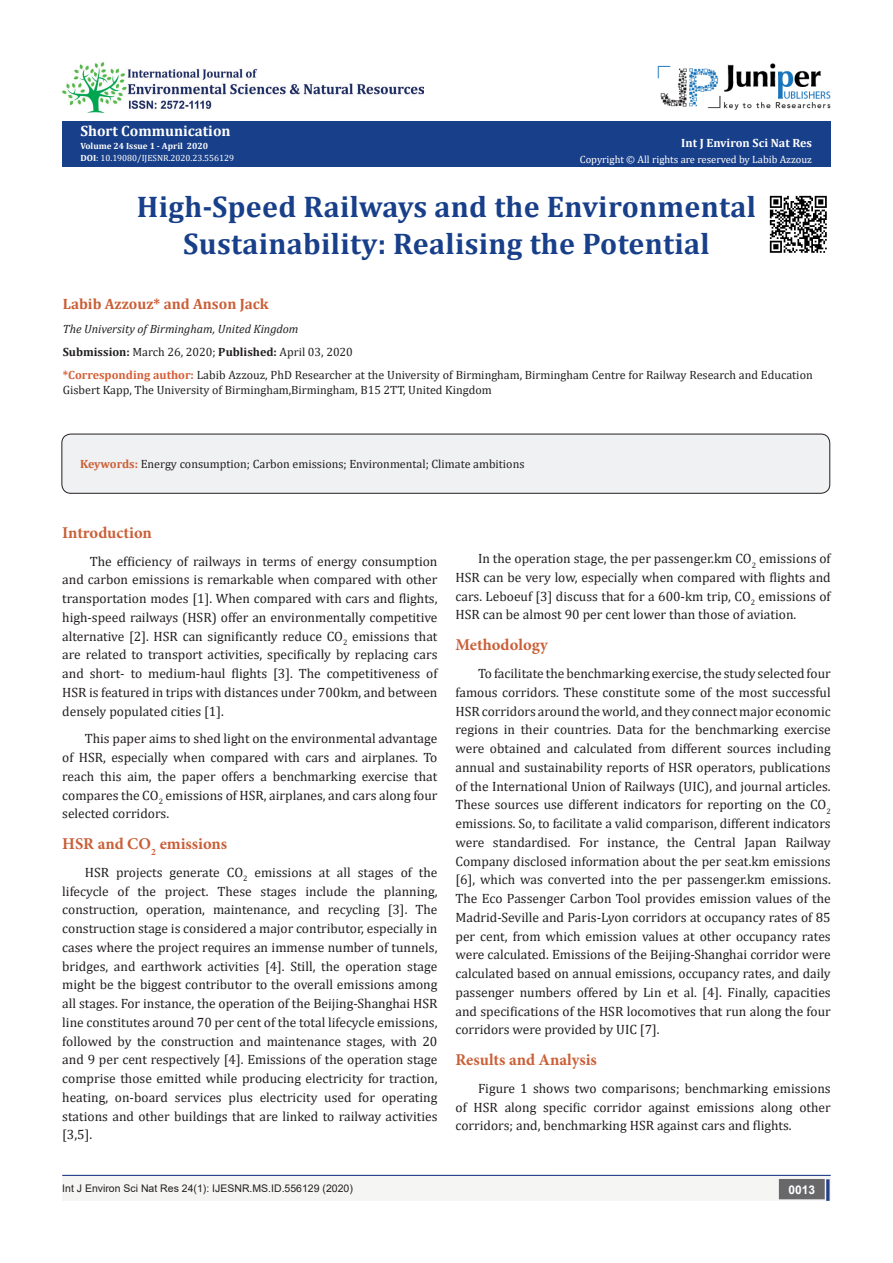
<style>
.page{position:relative;width:893px;height:1263px;background:#fff}
.page>*{position:absolute;margin:0;border:0;box-sizing:border-box;transform-origin:0 0}
.t1{font:700 30px/37.5px "Cambria";letter-spacing:.01em;color:#183f89;text-align:center}
.t2{font:700 16.5px "Minion Pro";color:#ca5f37}
.t3{font:700 15px "Cambria";color:#ca5f37}
.t4{font:700 15px "Cambria";color:#fff}
.t5{font:13.5px/18.8px "Cambria";color:#231f20;text-align:justify}
.t6{font:12px/14.4px "Cambria";color:#231f20}
.t7{font:italic 12px "Cambria";color:#231f20}
.t8{font:700 12px "Cambria";color:#fff}
.t9{font:700 12px "Arial";color:#fff}
.t10{font:10.5px "Arial";color:#231f20}
.t11{font:10.5px "Cambria";color:#fffefc}
.t12{font:9px "Cambria";color:#fff}
.t13{font:700 9px "Cambria";color:#fff}
.s1{font-weight:700}
.s2{font-weight:700;color:#d55e37}
.s3{font-weight:700;color:#ca5f37}
</style>
<div class="page">
<div style="left:62px;top:1175px;width:494px;height:26px;background:#f5f5f4"></div>
<img style="left:657px;top:63px;width:173px;height:47px">
<div style="left:503px;top:1176px;width:328px;height:25px;background:#f5f5f4"></div>
<div style="left:780px;top:1180px;width:44px;height:18px;background:#68676a"></div>
<div style="left:779px;top:1179px;width:46px;height:20px;border:2px solid #68676a"></div>
<div style="left:826px;top:1179px;width:3px;height:22px;background:#253f8e;border:2px solid #253f8e"></div>
<hr style="left:62px;top:1175px;width:769px;height:1px;background:#253f8e">
<img style="left:62px;top:62px;width:362px;height:51px">
<div style="left:62px;top:434px;width:768px;height:59px;background:#f0f1f2;border-radius:9px"></div>
<div style="left:62px;top:434px;width:768px;height:59px;border:1px solid #231f20;border-radius:9px"></div>
<div style="left:62px;top:122px;width:769px;height:45px;background:#183f89"></div>
<img style="left:769px;top:195px;width:58px;height:58px">
<p class="t4" style="left:80px;top:121px;width:152px">Short Communication</p>
<p class="t13" style="left:80px;top:139px;width:129px">Volume 24 Issue 1 - April 2020</p>
<p class="t12" style="left:80px;top:153px;width:155px"><span class="s1">DOI</span>: 10.19080/IJESNR.2020.23.556129</p>
<p class="t8" style="left:681px;top:134px;width:132px">Int J Environ Sci Nat Res</p>
<p class="t11" style="left:580px;top:153px;width:234px">Copyright © All rights are reserved by Labib Azzouz</p>
<p class="t1" style="left:137px;top:187px;width:621px">High-Speed Railways and the Environmental<br>Sustainability: Realising the Potential</p>
<p class="t3" style="left:63px;top:293px;width:207px">Labib Azzouz* and Anson Jack</p>
<p class="t7" style="left:63px;top:320px;width:237px">The University of Birmingham, United Kingdom</p>
<p class="t6" style="left:63px;top:345px;width:292px"><span class="s1">Submission:</span> March 26, 2020; <span class="s1">Published:</span> April 03, 2020</p>
<p class="t6" style="left:63px;top:368px;width:751px"><span class="s2">*Corresponding author:</span> Labib Azzouz, PhD Researcher at the University of Birmingham, Birmingham Centre for Railway Research and Education<br>Gisbert Kapp, The University of Birmingham,Birmingham, B15 2TT, United Kingdom</p>
<p class="t6" style="left:80px;top:457px;width:446px"><span class="s3">Keywords:</span> Energy consumption; Carbon emissions; Environmental; Climate ambitions</p>
<p class="t2" style="left:62px;top:521px;width:91px">Introduction</p>
<p class="t5" style="left:62px;top:551px;width:377px;text-indent:27px">The efficiency of railways in terms of energy consumption and carbon emissions is remarkable when compared with other transportation modes [1]. When compared with cars and flights, high-speed railways (HSR) offer an environmentally competitive alternative [2]. HSR can significantly reduce CO<sub>2</sub> emissions that are related to transport activities, specifically by replacing cars and short- to medium-haul flights [3]. The competitiveness of HSR is featured in trips with distances under 700km, and between densely populated cities [1].</p>
<p class="t5" style="left:62px;top:729px;width:377px;text-indent:22px">This paper aims to shed light on the environmental advantage of HSR, especially when compared with cars and airplanes. To reach this aim, the paper offers a benchmarking exercise that compares the CO<sub>2</sub> emissions of HSR, airplanes, and cars along four selected corridors.</p>
<p class="t2" style="left:62px;top:832px;width:167px">HSR and CO<sub>2</sub> emissions</p>
<p class="t5" style="left:62px;top:863px;width:377px;text-indent:22px">HSR projects generate CO<sub>2</sub> emissions at all stages of the lifecycle of the project. These stages include the planning, construction, operation, maintenance, and recycling [3]. The construction stage is considered a major contributor, especially in cases where the project requires an immense number of tunnels, bridges, and earthwork activities [4]. Still, the operation stage might be the biggest contributor to the overall emissions among all stages. For instance, the operation of the Beijing-Shanghai HSR line constitutes around 70 per cent of the total lifecycle emissions, followed by the construction and maintenance stages, with 20 and 9 per cent respectively [4]. Emissions of the operation stage comprise those emitted while producing electricity for traction, heating, on-board services plus electricity used for operating stations and other buildings that are linked to railway activities [3,5].</p>
<p class="t5" style="left:455px;top:549px;width:377px;text-indent:22px">In the operation stage, the per passenger.km CO<sub>2</sub> emissions of HSR can be very low, especially when compared with flights and cars. Leboeuf [3] discuss that for a 600-km trip, CO<sub>2</sub> emissions of HSR can be almost 90 per cent lower than those of aviation.</p>
<p class="t2" style="left:455px;top:633px;width:94px">Methodology</p>
<p class="t5" style="left:455px;top:664px;width:377px;text-indent:22px">To facilitate the benchmarking exercise, the study selected four famous corridors. These constitute some of the most successful HSR corridors around the world, and they connect major economic regions in their countries. Data for the benchmarking exercise were obtained and calculated from different sources including annual and sustainability reports of HSR operators, publications of the International Union of Railways (UIC), and journal articles.<br>These sources use different indicators for reporting on the CO<sub>2 </sub>emissions. So, to facilitate a valid comparison, different indicators were standardised. For instance, the Central Japan Railway Company disclosed information about the per seat.km emissions [6], which was converted into the per passenger.km emissions.<br>The Eco Passenger Carbon Tool provides emission values of the Madrid-Seville and Paris-Lyon corridors at occupancy rates of 85 per cent, from which emission values at other occupancy rates were calculated. Emissions of the Beijing-Shanghai corridor were calculated based on annual emissions, occupancy rates, and daily passenger numbers offered by Lin et al. [4]. Finally, capacities and specifications of the HSR locomotives that run along the four corridors were provided by UIC [7].</p>
<p class="t2" style="left:455px;top:1048px;width:143px">Results and Analysis</p>
<p class="t5" style="left:455px;top:1079px;width:377px;text-indent:22px">Figure 1 shows two comparisons; benchmarking emissions of HSR along specific corridor against emissions along other corridors; and, benchmarking HSR against cars and flights.</p>
<p class="t10" style="left:62px;top:1181px;width:292px">Int J Environ Sci Nat Res 24(1): IJESNR.MS.ID.556129 (2020)</p>
<p class="t9" style="left:788px;top:1181px;width:28px">0013</p>
</div>
